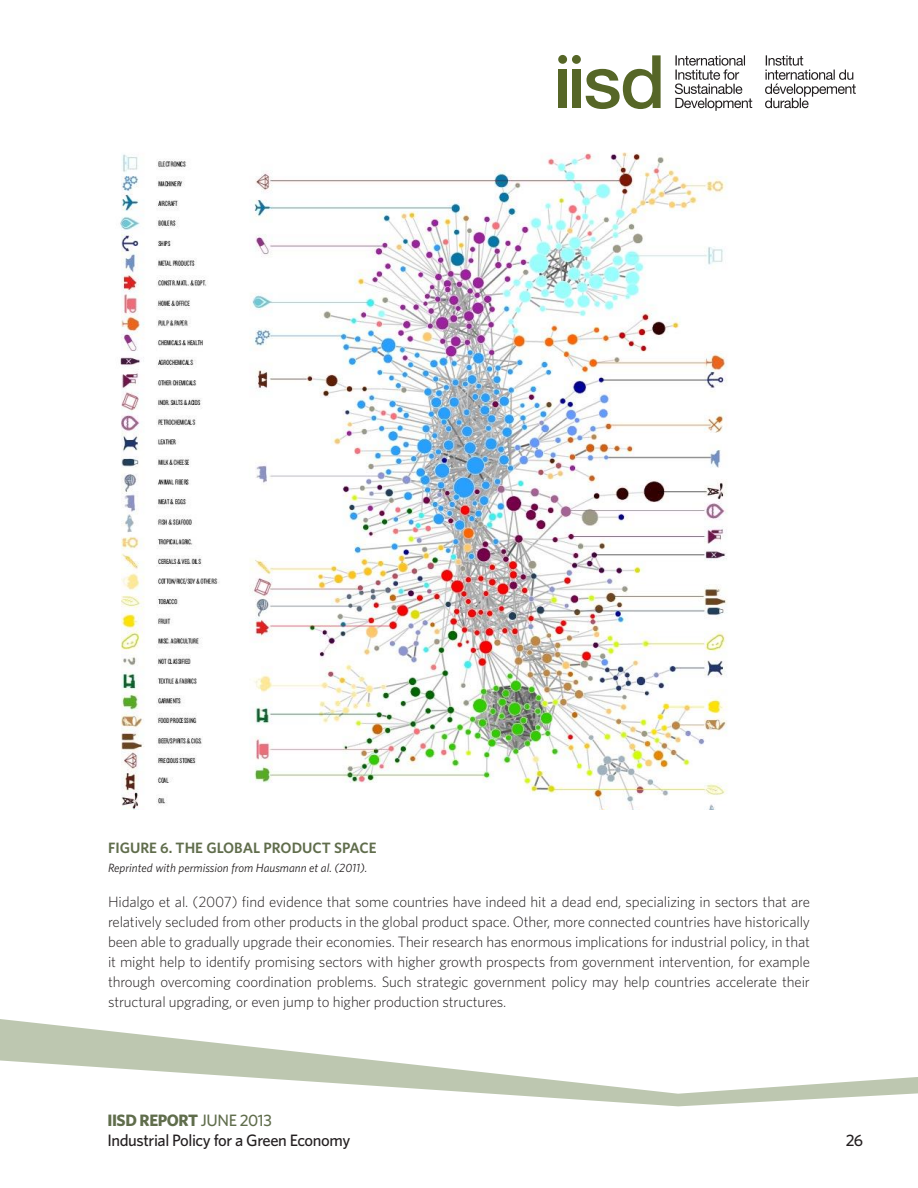
<style>
.page{position:relative;width:918px;height:1188px;background:#fff}
.page>*{position:absolute;margin:0;border:0;box-sizing:border-box;transform-origin:0 0}
.t1{font:500 16.5px/19.5px "Whitney";letter-spacing:-.025em;color:#231f20}
.Body_copy{font:300 15px/20.1px "Whitney";letter-spacing:-.01em;color:#231f20;text-align:justify}
.Table_Name{font:600 15px "Whitney";color:#606d4c}
.Source{font:italic 12px "Whitney";color:#231f20}
.s1{font-weight:700;color:#606d4c}
.s2{color:#606d4c}
</style>
<div class="page">
<div style="left:558px;top:70px;width:9px;height:38px;background:#566627"></div>
<div style="left:572px;top:70px;width:9px;height:38px;background:#566627"></div>
<svg style="left:586px;top:55px;width:75px;height:54px"></svg>
<div style="left:558px;top:55px;width:9px;height:9px;background:#566627;border-radius:50%"></div>
<div style="left:572px;top:55px;width:9px;height:9px;background:#566627;border-radius:50%"></div>
<svg style="left:675px;top:55px;width:181px;height:56px"></svg>
<svg style="left:0;top:1019px;width:371px;height:41px"></svg>
<svg style="left:0;top:1060px;width:918px;height:47px"></svg>
<img style="left:120px;top:152px;width:607px;height:658px">
<p class="Table_Name" style="left:108px;top:838px;width:270px">FIGURE 6. THE GLOBAL PRODUCT SPACE</p>
<p class="Source" style="left:108px;top:860px;width:261px">Reprinted with permission from Hausmann et al. (2011).</p>
<p class="Body_copy" style="left:108px;top:891px;width:704px">Hidalgo et al. (2007) find evidence that some countries have indeed hit a dead end, specializing in sectors that are relatively secluded from other products in the global product space. Other, more connected countries have historically been able to gradually upgrade their economies. Their research has enormous implications for industrial policy, in that it might help to identify promising sectors with higher growth prospects from government intervention, for example through overcoming coordination problems. Such strategic government policy may help countries accelerate their structural upgrading, or even jump to higher production structures.</p>
<p class="t1" style="left:107px;top:1111px;width:244px"><span class="s1">IISD REPORT</span> <span class="s2">JUNE 2013<br></span>Industrial Policy for a Green Economy</p>
<p class="t1" style="left:846px;top:1130px;width:19px">26</p>
</div>
